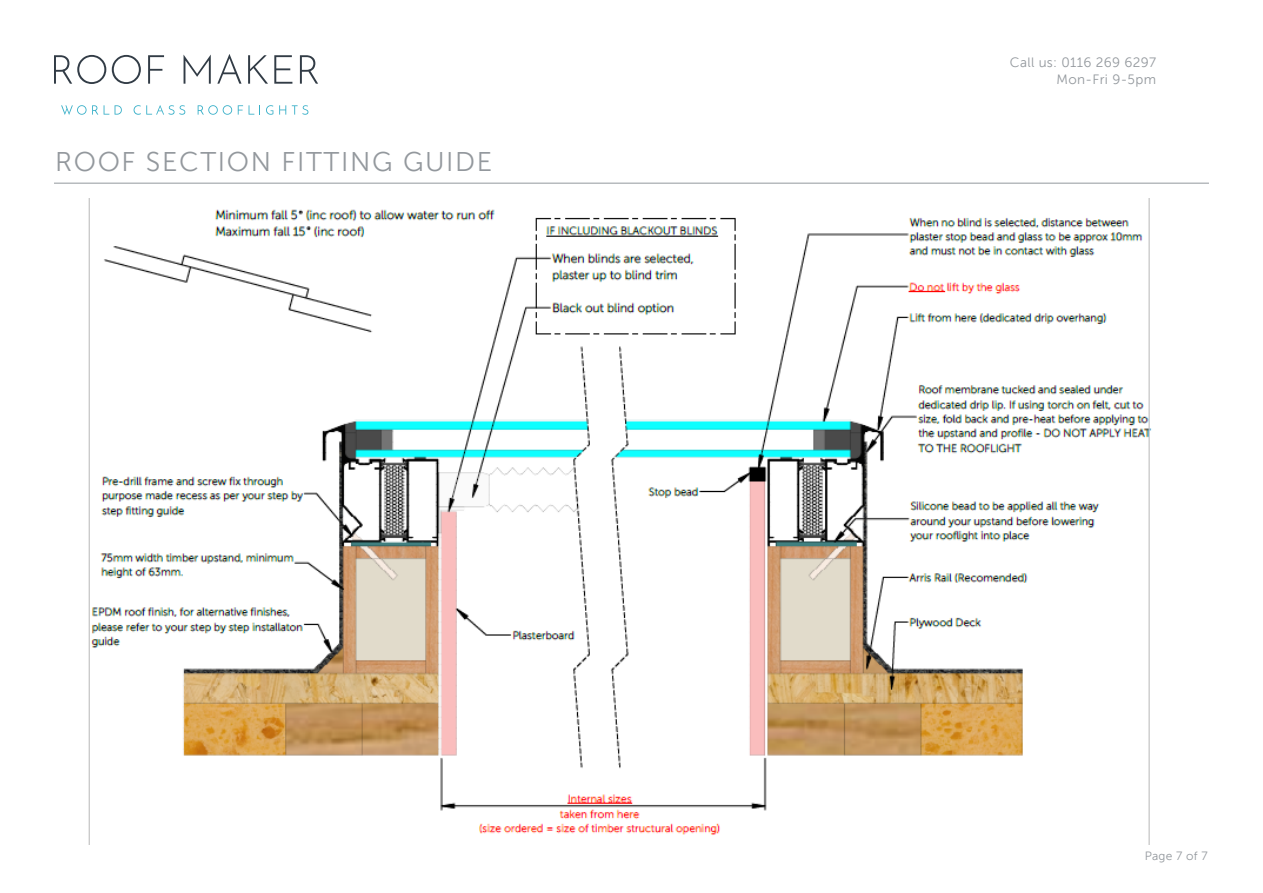
<style>
.page{position:relative;width:1263px;height:893px;background:#fff}
.page>*{position:absolute;margin:0;border:0;box-sizing:border-box;transform-origin:0 0}
.t1{font:27px "Museo Sans 300";letter-spacing:.06em;color:#93989d}
.t2{font:13.5px/17.2px "Museo Sans 300";letter-spacing:.025em;color:#93989d;text-align:right}
.t3{font:12px "Museo Sans 300";letter-spacing:.02em;color:#93989d}
</style>
<div class="page">
<svg style="left:61px;top:105px;width:37px;height:10px"></svg>
<svg style="left:104px;top:105px;width:5px;height:10px"></svg>
<svg style="left:115px;top:105px;width:7px;height:10px"></svg>
<svg style="left:134px;top:105px;width:51px;height:10px"></svg>
<svg style="left:198px;top:105px;width:34px;height:10px"></svg>
<svg style="left:238px;top:105px;width:5px;height:10px"></svg>
<svg style="left:249px;top:105px;width:11px;height:10px"></svg>
<svg style="left:266px;top:105px;width:7px;height:10px"></svg>
<svg style="left:279px;top:105px;width:7px;height:10px"></svg>
<svg style="left:292px;top:105px;width:16px;height:10px"></svg>
<svg style="left:54px;top:55px;width:52px;height:29px"></svg>
<svg style="left:112px;top:55px;width:29px;height:29px"></svg>
<svg style="left:148px;top:55px;width:16px;height:29px"></svg>
<svg style="left:184px;top:55px;width:27px;height:29px"></svg>
<svg style="left:217px;top:54px;width:25px;height:30px"></svg>
<svg style="left:248px;top:55px;width:20px;height:29px"></svg>
<svg style="left:274px;top:55px;width:18px;height:29px"></svg>
<svg style="left:300px;top:55px;width:18px;height:29px"></svg>
<hr style="left:54px;top:183px;width:1155px;height:1px;background:#93989d">
<img style="left:88px;top:199px;width:1064px;height:646px">
<h1 class="t1" style="left:55px;top:147px;width:438px">ROOF SECTION FITTING GUIDE</h1>
<p class="t2" style="left:1010px;top:54px;width:148px">Call us: 0116 269 6297<br>Mon-Fri 9-5pm</p>
<p class="t3" style="left:1145px;top:849px;width:64px">Page 7 of 7</p>
</div>
